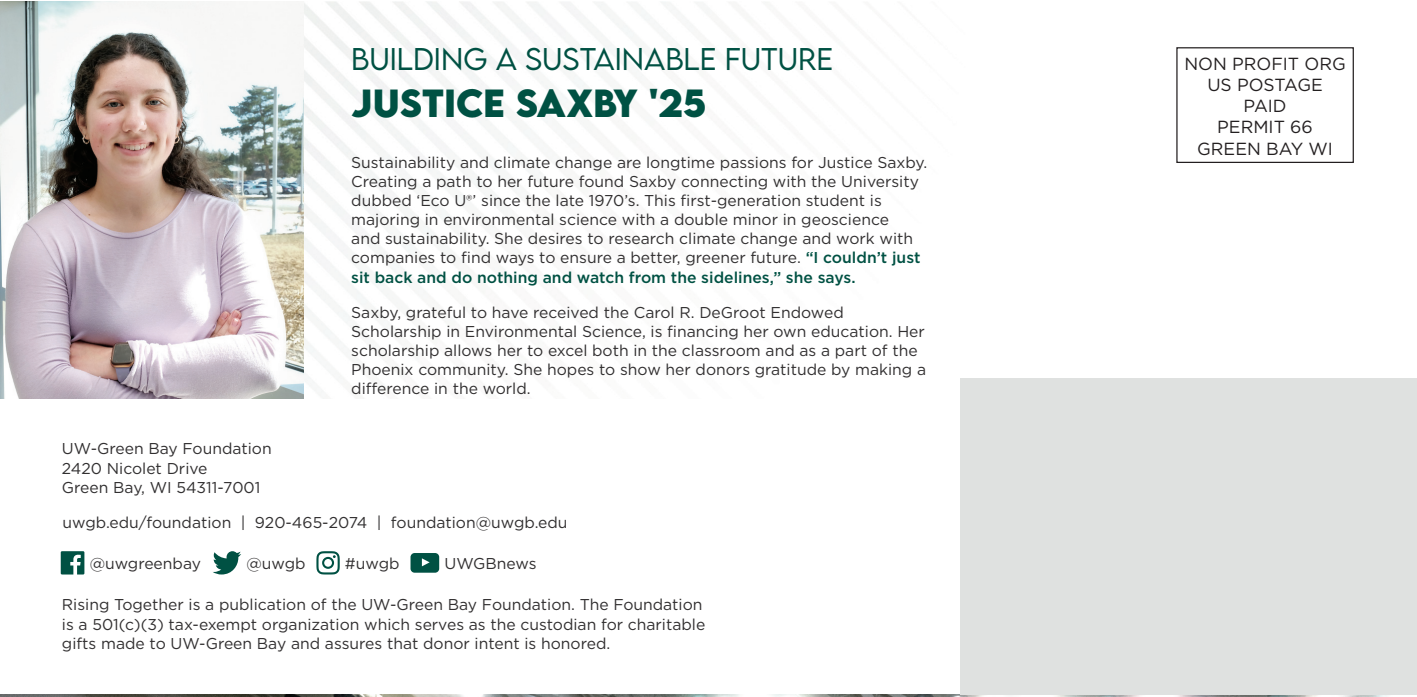
<style>
.page{position:relative;width:1417px;height:697px;background:#fff}
.page>*{position:absolute;margin:0;border:0;box-sizing:border-box;transform-origin:0 0}
.Heading{font:700 34.82px "LEMONMILK";color:#005143}
.Heading-2{font:300 27.82px "LEMONMILK";color:#005143}
.t1{font:17.5px "Gotham";color:#231f20}
.Body_Copy{font:15.75px/19.2px "Gotham";color:#312f30}
.s1{font-weight:500;color:#005143}
</style>
<div class="page">
<img style="left:303px;top:2px;width:436px;height:396px">
<img style="left:0;top:695px;width:1388px;height:2px">
<svg style="left:410px;top:553px;width:29px;height:19px"></svg>
<svg style="left:213px;top:551px;width:28px;height:23px"></svg>
<svg style="left:316px;top:551px;width:24px;height:23px"></svg>
<svg style="left:61px;top:551px;width:23px;height:23px"></svg>
<div style="left:1176px;top:47px;width:177px;height:116px;border:1px solid #231f20"></div>
<div style="left:960px;top:378px;width:456px;height:317px;background:#dfe1e0"></div>
<img style="left:0;top:2px;width:303px;height:396px">
<p class="Body_Copy" style="left:62px;top:439px;width:211px">UW-Green Bay Foundation<br>2420 Nicolet Drive<br>Green Bay, WI 54311-7001</p>
<p class="Heading-2" style="left:351px;top:41px;width:484px">BUILDING A SUSTAINABLE FUTURE</p>
<p class="Heading" style="left:351px;top:80px;width:356px">JUSTICE SAXBY '25</p>
<p class="Body_Copy" style="left:351px;top:152px;width:577px">Sustainability and climate change are longtime passions for Justice Saxby.<br>Creating a path to her future found Saxby connecting with the University dubbed ‘Eco U®’ since the late 1970’s. This first-generation student is majoring in environmental science with a double minor in geoscience<br>and sustainability. She desires to research climate change and work with companies to find ways to ensure a better, greener future. <span class="s1">“I couldn’t just sit back and do nothing and watch from the sidelines,” she says.</span></p>
<p class="Body_Copy" style="left:351px;top:302px;width:576px">Saxby, grateful to have received the Carol R. DeGroot Endowed Scholarship in Environmental Science, is financing her own education. Her scholarship allows her to excel both in the classroom and as a part of the Phoenix community. She hopes to show her donors gratitude by making a difference in the world.</p>
<p class="Body_Copy" style="left:62px;top:512px;width:506px">uwgb.edu/foundation | 920-465-2074 | foundation@uwgb.edu</p>
<p class="Body_Copy" style="left:90px;top:553px;width:113px">@uwgreenbay</p>
<p class="Body_Copy" style="left:246px;top:553px;width:61px">@uwgb</p>
<p class="Body_Copy" style="left:345px;top:553px;width:56px">#uwgb</p>
<p class="Body_Copy" style="left:444px;top:553px;width:93px">UWGBnews</p>
<p class="Body_Copy" style="left:62px;top:594px;width:645px">Rising Together is a publication of the UW-Green Bay Foundation. The Foundation is a 501(c)(3) tax-exempt organization which serves as the custodian for charitable gifts made to UW-Green Bay and assures that donor intent is honored.</p>
<p class="t1" style="left:1184px;top:53px;width:163px">NON PROFIT ORG</p>
<p class="t1" style="left:1207px;top:74px;width:117px">US POSTAGE</p>
<p class="t1" style="left:1243px;top:95px;width:45px">PAID</p>
<p class="t1" style="left:1217px;top:116px;width:97px">PERMIT 66</p>
<p class="t1" style="left:1197px;top:137px;width:137px">GREEN BAY WI</p>
</div>
